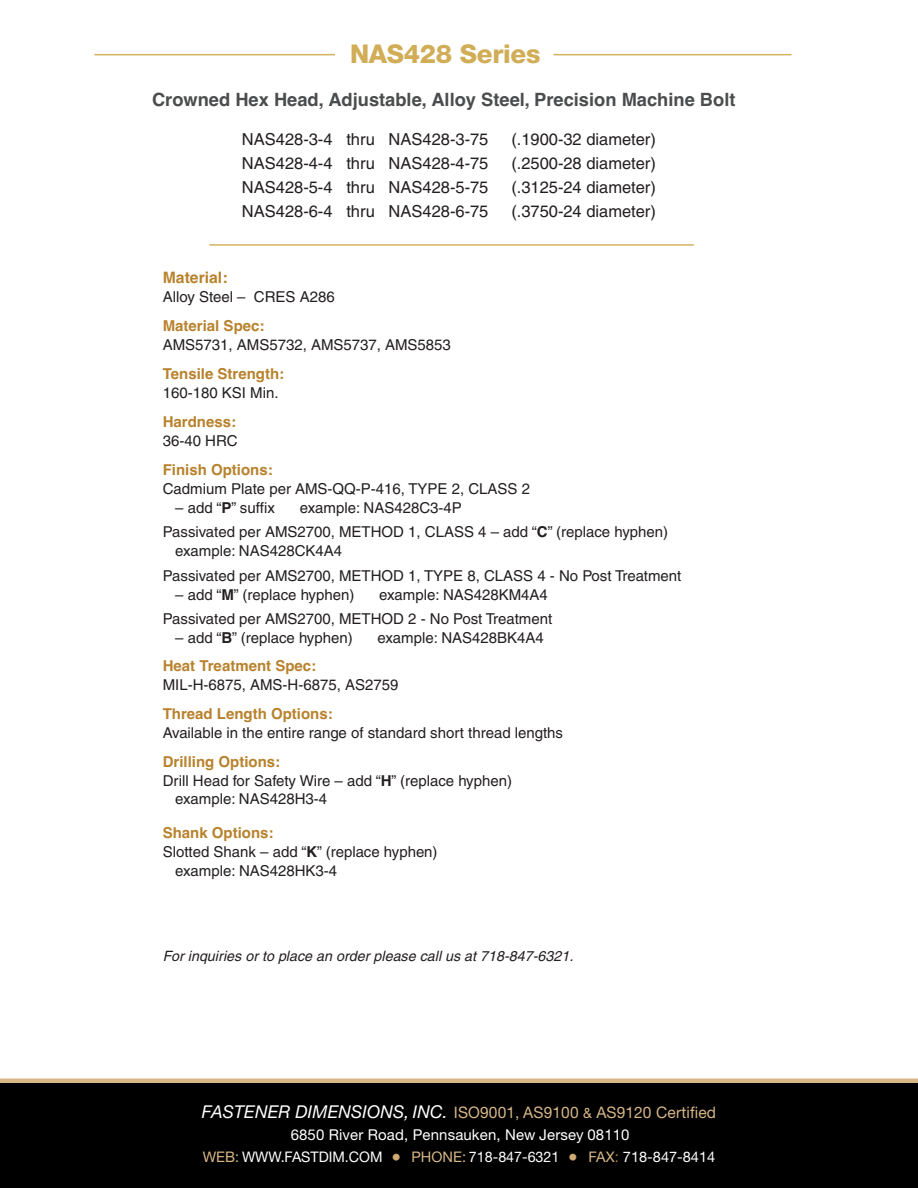
<style>
.page{position:relative;width:918px;height:1188px;background:#fff}
.page>*{position:absolute;margin:0;border:0;box-sizing:border-box;transform-origin:0 0}
.t1{font:800 25.8px "Helvetica Neue";letter-spacing:-.01em;color:#d0ad56}
.t2{font:700 18.3px "Helvetica";color:#4b4c4d}
.t3{font:16.5px "Helvetica";color:#231f20}
.t4{font:15.9px "Helvetica Neue";letter-spacing:.01em;color:#d8b787}
.t5{font:700 15.75px "Helvetica";color:#b8822d}
.t6{font:15px/24.8px "Helvetica";color:#231f20}
.t7{font:700 15px "Helvetica";color:#b8822d}
.t8{font:15px "Helvetica Neue";letter-spacing:.01em;color:#fff}
.t9{font:14.55px "Helvetica Neue";color:#fff}
.t10{font:italic 14.25px "Helvetica";letter-spacing:.005em;color:#231f20}
.s1{font-weight:700}
.s2{font-style:italic;font-size:17.7px;color:#fff}
.s3{font-size:14.25px}
.s4{color:#d8b787}
.s5{font-size:19.2px;color:#d0aa73}
.s6{color:#b8822d}
</style>
<div class="page">
<div style="left:0;top:1083px;width:918px;height:105px;background:#000001"></div>
<div style="left:0;top:1078px;width:918px;height:5px;background:#d8b787"></div>
<hr style="left:94px;top:54px;width:241px;height:1px;background:#d3b25f">
<hr style="left:554px;top:54px;width:237px;height:1px;background:#d3b25f">
<hr style="left:209px;top:244px;width:485px;height:2px;background:#d3b25f">
<h1 class="t1" style="left:350px;top:45px;width:192px">NAS428 Series</h1>
<p class="t2" style="left:152px;top:89px;width:585px">Crowned Hex Head, Adjustable, Alloy Steel, Precision Machine Bolt</p>
<p class="t3" style="left:242px;top:133px;width:248px">NAS428-3-4 thru NAS428-3-75</p>
<p class="t3" style="left:511px;top:133px;width:146px">(.1900-32 diameter)</p>
<p class="t3" style="left:242px;top:157px;width:248px">NAS428-4-4 thru NAS428-4-75</p>
<p class="t3" style="left:511px;top:157px;width:146px">(.2500-28 diameter)</p>
<p class="t3" style="left:242px;top:181px;width:248px">NAS428-5-4 thru NAS428-5-75</p>
<p class="t3" style="left:511px;top:181px;width:146px">(.3125-24 diameter)</p>
<p class="t3" style="left:242px;top:205px;width:248px">NAS428-6-4 thru NAS428-6-75</p>
<p class="t3" style="left:511px;top:205px;width:146px">(.3750-24 diameter)</p>
<p class="t5" style="left:163px;top:268px;width:66px">Material:</p>
<p class="t6" style="left:163px;top:286px;width:173px">Alloy Steel – CRES A286</p>
<p class="t7" style="left:163px;top:317px;width:103px">Material Spec:</p>
<p class="t6" style="left:163px;top:334px;width:290px">AMS5731, AMS5732, AMS5737, AMS5853</p>
<p class="t7" style="left:163px;top:365px;width:123px">Tensile Strength:</p>
<p class="t6" style="left:163px;top:382px;width:117px">160-180 KSI Min.</p>
<p class="t7" style="left:163px;top:413px;width:75px">Hardness:</p>
<p class="t6" style="left:163px;top:430px;width:76px">36-40 HRC</p>
<p class="t7" style="left:163px;top:461px;width:111px">Finish Options:</p>
<p class="t6" style="left:163px;top:478px;width:369px">Cadmium Plate per AMS-QQ-P-416, TYPE 2, CLASS 2</p>
<p class="t6" style="left:175px;top:496px;width:101px">– add “<span class="s1">P</span>” suffix</p>
<p class="t6" style="left:163px;top:496px;width:507px;text-indent:137px">example: NAS428C3-4P<br>Passivated per AMS2700, METHOD 1, CLASS 4 – add “<span class="s1">C</span>” (replace hyphen)</p>
<p class="t6" style="left:163px;top:540px;width:520px;text-indent:12px">example: NAS428CK4A4<br>Passivated per AMS2700, METHOD 1, TYPE 8, CLASS 4 - No Post Treatment</p>
<p class="t6" style="left:175px;top:583px;width:181px">– add “<span class="s1">M</span>” (replace hyphen)</p>
<p class="t6" style="left:163px;top:583px;width:391px;text-align:right">example: NAS428KM4A4<br>Passivated per AMS2700, METHOD 2 - No Post Treatment</p>
<p class="t6" style="left:175px;top:627px;width:179px">– add “<span class="s1">B</span>” (replace hyphen)</p>
<p class="t6" style="left:378px;top:627px;width:168px">example: NAS428BK4A4</p>
<p class="t7" style="left:163px;top:657px;width:155px">Heat Treatment Spec:</p>
<p class="t6" style="left:163px;top:673px;width:237px">MIL-H-6875, AMS-H-6875, AS2759</p>
<p class="t7" style="left:163px;top:705px;width:171px">Thread Length Options:</p>
<p class="t6" style="left:163px;top:721px;width:402px">Available in the entire range of standard short thread lengths</p>
<p class="t7" style="left:163px;top:753px;width:119px">Drilling Options:</p>
<p class="t6" style="left:163px;top:769px;width:351px">Drill Head for Safety Wire – add “<span class="s1">H</span>” (replace hyphen)</p>
<p class="t6" style="left:175px;top:788px;width:154px">example: NAS428H3-4</p>
<p class="t7" style="left:163px;top:824px;width:112px">Shank Options:</p>
<p class="t6" style="left:163px;top:841px;width:276px">Slotted Shank – add “<span class="s1">K</span>” (replace hyphen)</p>
<p class="t6" style="left:175px;top:859px;width:164px">example: NAS428HK3-4</p>
<p class="t10" style="left:163px;top:951px;width:412px">For inquiries or to place an order please call us at 718-847-6321.</p>
<p class="t4" style="left:202px;top:1107px;width:516px"><span class="s2">FASTENER DIMENSIONS, INC.</span> ISO9001, AS9100 <span class="s3">&amp;</span> AS9120 Certified</p>
<p class="t8" style="left:291px;top:1129px;width:340px">6850 River Road, Pennsauken, New Jersey 08110</p>
<p class="t9" style="left:203px;top:1152px;width:514px"><span class="s4">WEB:</span> WWW.FASTDIM.COM <span class="s5">•</span> <span class="s4">PHONE:</span> 718-847-6321 <span class="s5">•</span> <span class="s4">FAX</span><span class="s6">:</span> 718-847-8414</p>
</div>
